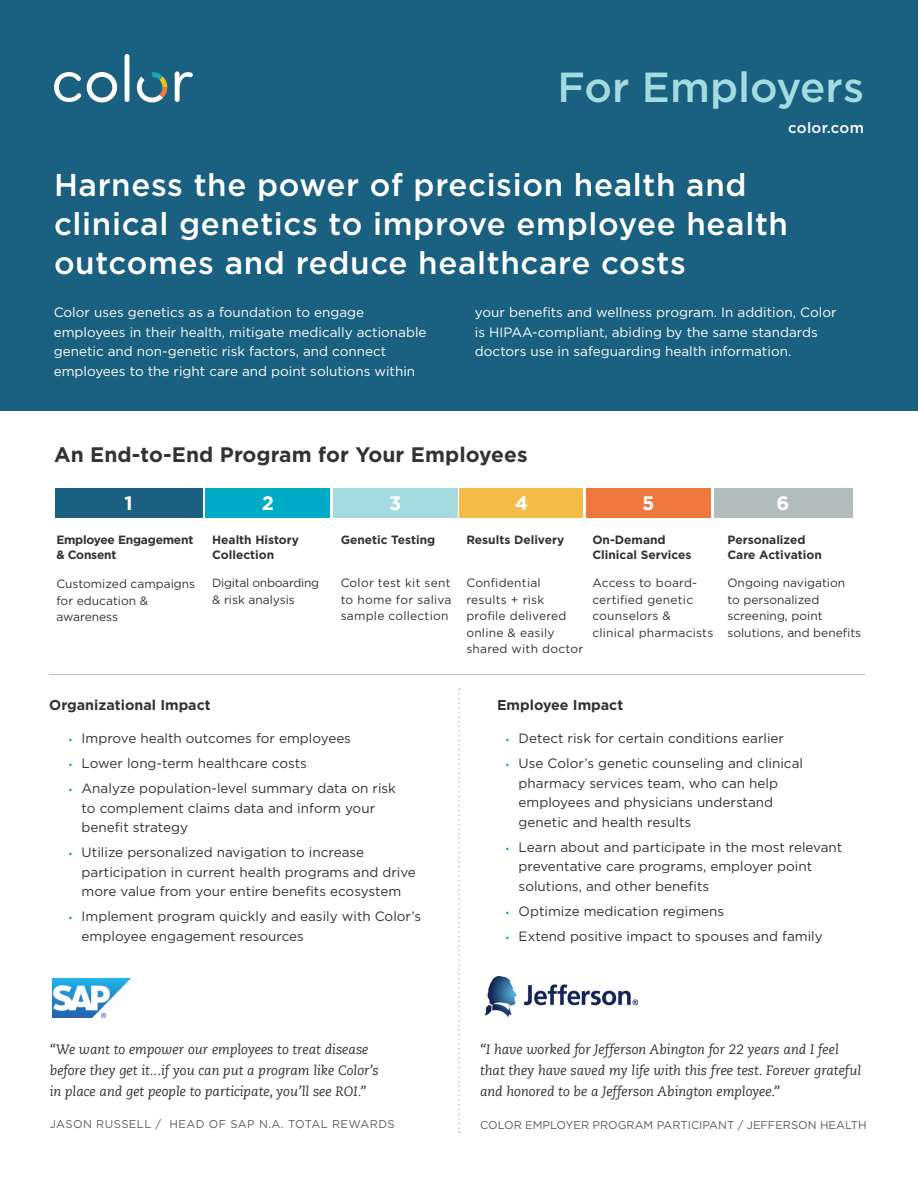
<style>
.page{position:relative;width:918px;height:1188px;background:#fff}
.page>*{position:absolute;margin:0;border:0;box-sizing:border-box;transform-origin:0 0}
.Headline{font:500 42px "Gotham";color:#a3dbe0}
.Sub_Headers{font:500 31.5px/39px "Gotham";letter-spacing:.02em;color:#fff}
.Sub_Headers-2{font:700 21px "Gotham";letter-spacing:.005em;color:#323332}
.Body_text{font:700 19.5px "Gotham";color:#fff}
.t1{font:500 15px "Gotham";letter-spacing:.02em;color:#fff}
.Paragraph_Heads{font:700 14.25px "Gotham";color:#323332}
.t2{font:13.5px/19.5px "Gotham";color:#323332}
.Body_text-2{font:13.5px/19.5px "Gotham";color:#fff}
.t3{font:italic 13.5px/21px "Caecilia Com 56";color:#323332}
.Body_text-3{font:12px/16.5px "Gotham";letter-spacing:.005em;color:#323332}
.Body_text-4{font:700 12px/15px "Gotham";color:#323332}
.Body_text-5{font:12px/16.5px "Gotham";letter-spacing:-.02em;color:#323332}
.Body_text-6{font:700 12px/15px "Gotham";letter-spacing:-.02em;color:#323332}
.t4{font:11.25px "Gotham";color:#5f5b5a}
.t5{font:11.25px "Gotham";letter-spacing:.04em;color:#5f5b5a}
.s1{font-family:"Myriad Pro";font-size:12px;color:#00abc8}
</style>
<div class="page">
<div style="left:0;top:0;width:918px;height:410px;background:#1a6080"></div>
<svg style="left:136px;top:72px;width:31px;height:31px"></svg>
<svg style="left:125px;top:54px;width:4px;height:48px"></svg>
<svg style="left:54px;top:72px;width:63px;height:31px"></svg>
<svg style="left:175px;top:71px;width:18px;height:31px"></svg>
<div style="left:714px;top:489px;width:138px;height:29px;background:#b1bcbc"></div>
<div style="left:586px;top:489px;width:125px;height:29px;background:#ee783e"></div>
<div style="left:333px;top:489px;width:125px;height:29px;background:#a3dbe0"></div>
<div style="left:206px;top:489px;width:124px;height:29px;background:#00abc8"></div>
<div style="left:55px;top:489px;width:148px;height:29px;background:#1a6080"></div>
<div style="left:460px;top:489px;width:123px;height:29px;background:#f4bc47"></div>
<svg style="left:458px;top:688px;width:2px;height:445px"></svg>
<hr style="left:49px;top:674px;width:816px;height:1px;background:#b1bcbc">
<img style="left:486px;top:977px;width:152px;height:39px">
<img style="left:53px;top:979px;width:77px;height:38px">
<p class="Headline" style="left:558px;top:63px;width:308px">For Employers</p>
<p class="t1" style="left:788px;top:119px;width:77px">color.com</p>
<p class="Sub_Headers" style="left:54px;top:164px;width:736px">Harness the power of precision health and clinical genetics to improve employee health outcomes and reduce healthcare costs</p>
<p class="Body_text-2" style="left:54px;top:302px;width:374px">Color uses genetics as a foundation to engage employees in their health, mitigate medically actionable genetic and non-genetic risk factors, and connect employees to the right care and point solutions within</p>
<p class="Body_text-2" style="left:475px;top:302px;width:363px">your benefits and wellness program. In addition, Color is HIPAA-compliant, abiding by the same standards doctors use in safeguarding health information.</p>
<p class="Sub_Headers-2" style="left:54px;top:442px;width:475px">An End-to-End Program for Your Employees</p>
<p class="Body_text" style="left:125px;top:492px;width:10px">1</p>
<p class="Body_text" style="left:262px;top:492px;width:14px">2</p>
<p class="Body_text" style="left:389px;top:492px;width:14px">3</p>
<p class="Body_text" style="left:515px;top:492px;width:15px">4</p>
<p class="Body_text" style="left:642px;top:492px;width:14px">5</p>
<p class="Body_text" style="left:777px;top:492px;width:14px">6</p>
<p class="Body_text-6" style="left:56px;top:532px;width:138px">Employee Engagement &amp; Consent</p>
<p class="Body_text-3" style="left:56px;top:576px;width:140px">Customized campaigns for education &amp; awareness</p>
<p class="Body_text-4" style="left:212px;top:532px;width:88px">Health History<br>Collection</p>
<p class="Body_text-5" style="left:212px;top:574px;width:109px">Digital onboarding &amp; risk analysis</p>
<p class="Body_text-4" style="left:592px;top:532px;width:101px">On-Demand<br>Clinical Services</p>
<p class="Body_text-3" style="left:592px;top:574px;width:123px">Access to board&shy;certified genetic counselors &amp; clinical pharmacists</p>
<p class="Body_text-4" style="left:727px;top:532px;width:96px">Personalized<br>Care Activation</p>
<p class="Body_text-3" style="left:727px;top:574px;width:135px">Ongoing navigation<br>to personalized screening, point solutions, and benefits</p>
<p class="Body_text-4" style="left:341px;top:532px;width:96px">Genetic Testing</p>
<p class="Body_text-3" style="left:341px;top:574px;width:112px;text-align:justify">Color test kit sent to home for saliva sample collection</p>
<p class="Body_text-4" style="left:466px;top:532px;width:100px">Results Delivery</p>
<p class="Body_text-3" style="left:466px;top:574px;width:118px">Confidential results + risk profile delivered online &amp; easily shared with doctor</p>
<p class="Paragraph_Heads" style="left:49px;top:697px;width:163px">Organizational Impact</p>
<p class="t2" style="left:69px;top:729px;width:284px"><span class="s1">•</span> Improve health outcomes for employees</p>
<p class="t2" style="left:69px;top:754px;width:240px"><span class="s1">•</span> Lower long-term healthcare costs</p>
<p class="t2" style="left:82px;top:779px;width:316px;text-indent:-13px"><span class="s1">•</span> Analyze population-level summary data on risk to complement claims data and inform your benefit strategy</p>
<p class="t2" style="left:82px;top:842px;width:336px;text-indent:-13px"><span class="s1">•</span> Utilize personalized navigation to increase participation in current health programs and drive more value from your entire benefits ecosystem</p>
<p class="t2" style="left:82px;top:906px;width:341px;text-indent:-13px"><span class="s1">•</span> Implement program quickly and easily with Color’s employee engagement resources</p>
<p class="Paragraph_Heads" style="left:497px;top:697px;width:128px">Employee Impact</p>
<p class="t2" style="left:506px;top:729px;width:280px"><span class="s1">•</span> Detect risk for certain conditions earlier</p>
<p class="t2" style="left:519px;top:754px;width:286px;text-indent:-13px"><span class="s1">•</span> Use Color’s genetic counseling and clinical pharmacy services team, who can help employees and physicians understand genetic and health results</p>
<p class="t2" style="left:519px;top:837px;width:325px;text-indent:-13px"><span class="s1">•</span> Learn about and participate in the most relevant preventative care programs, employer point solutions, and other benefits</p>
<p class="t2" style="left:506px;top:901px;width:220px"><span class="s1">•</span> Optimize medication regimens</p>
<p class="t2" style="left:506px;top:926px;width:319px"><span class="s1">•</span> Extend positive impact to spouses and family</p>
<p class="t3" style="left:50px;top:1039px;width:330px">“We want to empower our employees to treat disease before they get it...if you can put a program like Color’s in place and get people to participate, you’ll see ROI.”</p>
<p class="t3" style="left:480px;top:1039px;width:383px">“I have worked for Jefferson Abington for 22 years and I feel that they have saved my life with this free test. Forever grateful and honored to be a Jefferson Abington employee.”</p>
<p class="t5" style="left:50px;top:1118px;width:346px">JASON RUSSELL / HEAD OF SAP N.A. TOTAL REWARDS</p>
<p class="t4" style="left:480px;top:1119px;width:388px">COLOR EMPLOYER PROGRAM PARTICIPANT / JEFFERSON HEALTH</p>
</div>
